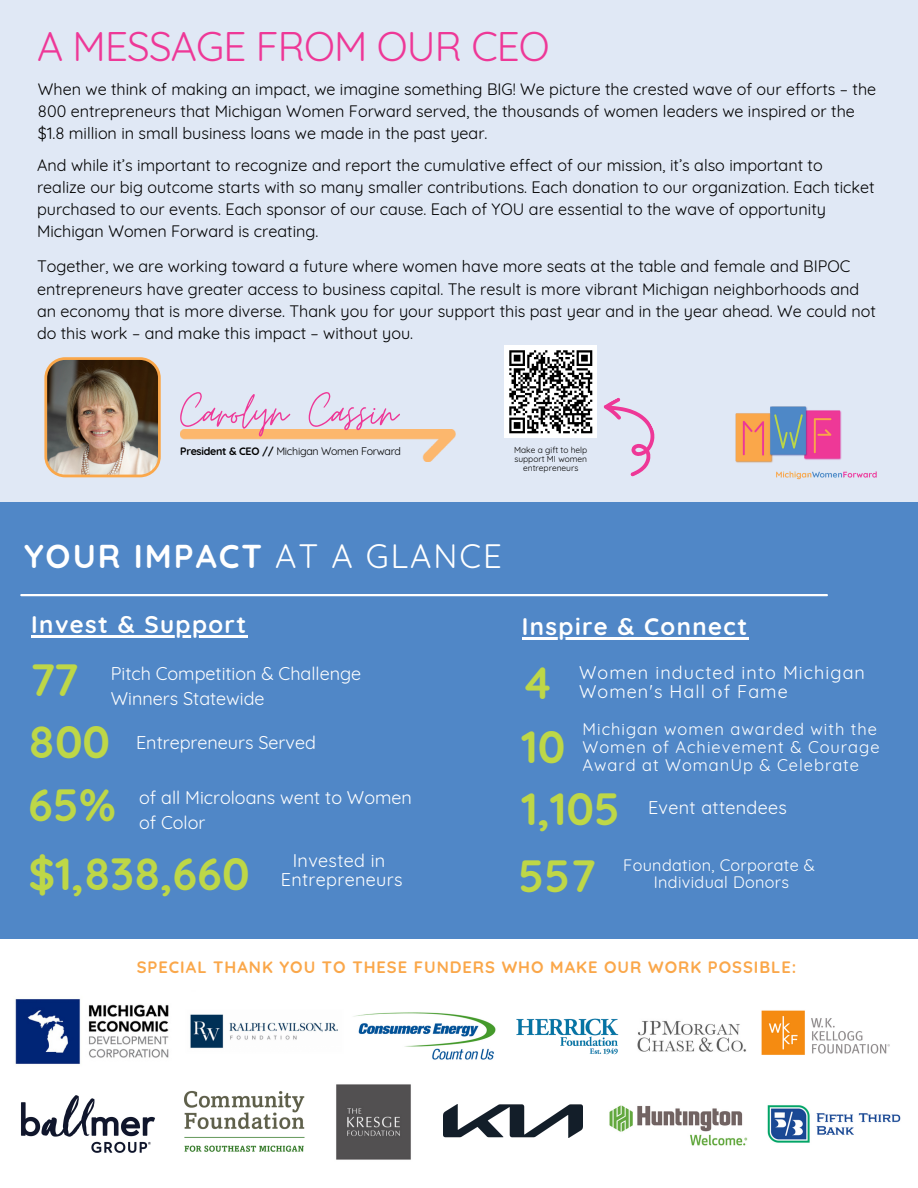
<style>
.page{position:relative;width:918px;height:1188px;background:#fff}
.page>*{position:absolute;margin:0;border:0;box-sizing:border-box;transform-origin:0 0}
.t1{font:54.15px "Moon Time";letter-spacing:.005em;color:#ee3897}
.t2{font:700 45px/62.1px "Quicksand";color:#bed747}
.t3{font:40.35px "Quicksand";letter-spacing:-.02em;color:#ee3897}
.t4{font:700 33px "Quicksand";letter-spacing:.06em;color:#fff}
.t5{font:700 24px "Quicksand";letter-spacing:.06em;color:#fff}
.t6{font:18px/24.8px "Quicksand";color:#fff}
.t7{font:18px/19.2px "Quicksand";letter-spacing:.06em;color:#fff}
.t8{font:18px/19.2px "Quicksand";letter-spacing:.02em;color:#fff;text-align:center}
.t9{font:16.5px/18px "Quicksand";letter-spacing:.06em;color:#fff}
.t10{font:700 16.5px "Quicksand";letter-spacing:.06em;color:#faa74a}
.t11{font:16.2px/22px "Quicksand";color:#000}
.t12{font:16.2px/17.2px "Quicksand";letter-spacing:.02em;color:#fff;text-align:center}
.t13{font:10.65px "Quicksand";letter-spacing:-.025em;color:#000}
.t14{font:8.55px/9.1px "Quicksand";color:#000;text-align:center}
.s1{font-weight:700}
.s2{font-weight:400}
</style>
<div class="page">
<div style="left:0;top:0;width:918px;height:738px;background:#e0e8f5"></div>
<div style="left:0;top:502px;width:918px;height:436px;background:#5087c7"></div>
<hr style="left:21px;top:594px;width:806px;height:2px;background:#fff">
<img style="left:180px;top:430px;width:275px;height:31px">
<img style="left:44px;top:357px;width:117px;height:120px">
<img style="left:735px;top:406px;width:142px;height:74px">
<div style="left:505px;top:346px;width:92px;height:92px;background:#fff"></div>
<svg style="left:509px;top:350px;width:146px;height:127px"></svg>
<img style="left:15px;top:999px;width:154px;height:65px">
<img style="left:21px;top:1095px;width:134px;height:58px">
<img style="left:609px;top:1105px;width:139px;height:41px">
<img style="left:353px;top:1012px;width:143px;height:48px">
<img style="left:761px;top:1010px;width:129px;height:45px">
<img style="left:190px;top:1014px;width:148px;height:34px">
<img style="left:336px;top:1084px;width:122px;height:76px">
<img style="left:767px;top:1105px;width:134px;height:38px">
<img style="left:637px;top:1020px;width:109px;height:32px">
<img style="left:184px;top:1090px;width:121px;height:62px">
<img style="left:444px;top:1105px;width:138px;height:33px">
<img style="left:516px;top:1018px;width:103px;height:37px">
<hr style="left:31px;top:635px;width:217px;height:3px;background:#fff">
<hr style="left:522px;top:638px;width:227px;height:2px;background:#fff">
<h3 class="t3" style="left:37px;top:20px;width:514px">A MESSAGE FROM OUR CEO</h3>
<p class="t11" style="left:38px;top:78px;width:840px">When we think of making an impact, we imagine something BIG! We picture the crested wave of our efforts – the<br>800 entrepreneurs that Michigan Women Forward served, the thousands of women leaders we inspired or the $1.8 million in small business loans we made in the past year.</p>
<p class="t11" style="left:37px;top:154px;width:839px">And while it’s important to recognize and report the cumulative effect of our mission, it’s also important to realize our big outcome starts with so many smaller contributions. Each donation to our organization. Each ticket purchased to our events. Each sponsor of our cause. Each of YOU are essential to the wave of opportunity Michigan Women Forward is creating.</p>
<p class="t11" style="left:37px;top:255px;width:840px">Together, we are working toward a future where women have more seats at the table and female and BIPOC entrepreneurs have greater access to business capital. The result is more vibrant Michigan neighborhoods and an economy that is more diverse. Thank you for your support this past year and in the year ahead. We could not do this work – and make this impact – without you.</p>
<h1 class="t1" style="left:180px;top:380px;width:219px">Carolyn Cassin</h1>
<p class="t13" style="left:180px;top:444px;width:222px"><span class="s1">President &amp; CEO //</span> Michigan Women Forward</p>
<p class="t14" style="left:514px;top:445px;width:75px">Make a gift to help support MI women entrepreneurs</p>
<h3 class="t4" style="left:24px;top:535px;width:479px">YOUR IMPACT <span class="s2">AT A GLANCE</span></h3>
<h3 class="t5" style="left:31px;top:609px;width:216px">Invest &amp; Support</h3>
<h3 class="t5" style="left:522px;top:611px;width:227px">Inspire &amp; Connect</h3>
<h2 class="t2" style="left:29px;top:648px;width:83px">77<br>800</h2>
<h2 class="t2" style="left:521px;top:651px;width:33px">4</h2>
<h2 class="t2" style="left:521px;top:777px;width:100px">1,105</h2>
<p class="t7" style="left:579px;top:663px;width:287px">Women inducted into Michigan<br>Women's Hall of Fame</p>
<p class="t6" style="left:111px;top:661px;width:252px">Pitch Competition &amp; Challenge<br>Winners Statewide</p>
<h2 class="t2" style="left:521px;top:715px;width:45px">10</h2>
<p class="t9" style="left:583px;top:720px;width:299px">Michigan women awarded with the<br>Women of Achievement &amp; Courage<br>Award at WomanUp &amp; Celebrate</p>
<p class="t6" style="left:136px;top:729px;width:181px">Entrepreneurs Served</p>
<h2 class="t2" style="left:29px;top:773px;width:89px">65%</h2>
<p class="t6" style="left:139px;top:785px;width:274px">of all Microloans went to Women</p>
<p class="t8" style="left:648px;top:798px;width:140px">Event attendees</p>
<p class="t6" style="left:139px;top:810px;width:68px">of Color</p>
<h2 class="t2" style="left:29px;top:842px;width:223px">$1,838,660</h2>
<p class="t8" style="left:281px;top:851px;width:123px">Invested in<br>Entrepreneurs</p>
<h2 class="t2" style="left:519px;top:844px;width:79px">557</h2>
<p class="t12" style="left:623px;top:856px;width:193px">Foundation, Corporate &amp;<br>Individual Donors</p>
<p class="t10" style="left:137px;top:956px;width:661px">SPECIAL THANK YOU TO THESE FUNDERS WHO MAKE OUR WORK POSSIBLE:</p>
</div>
